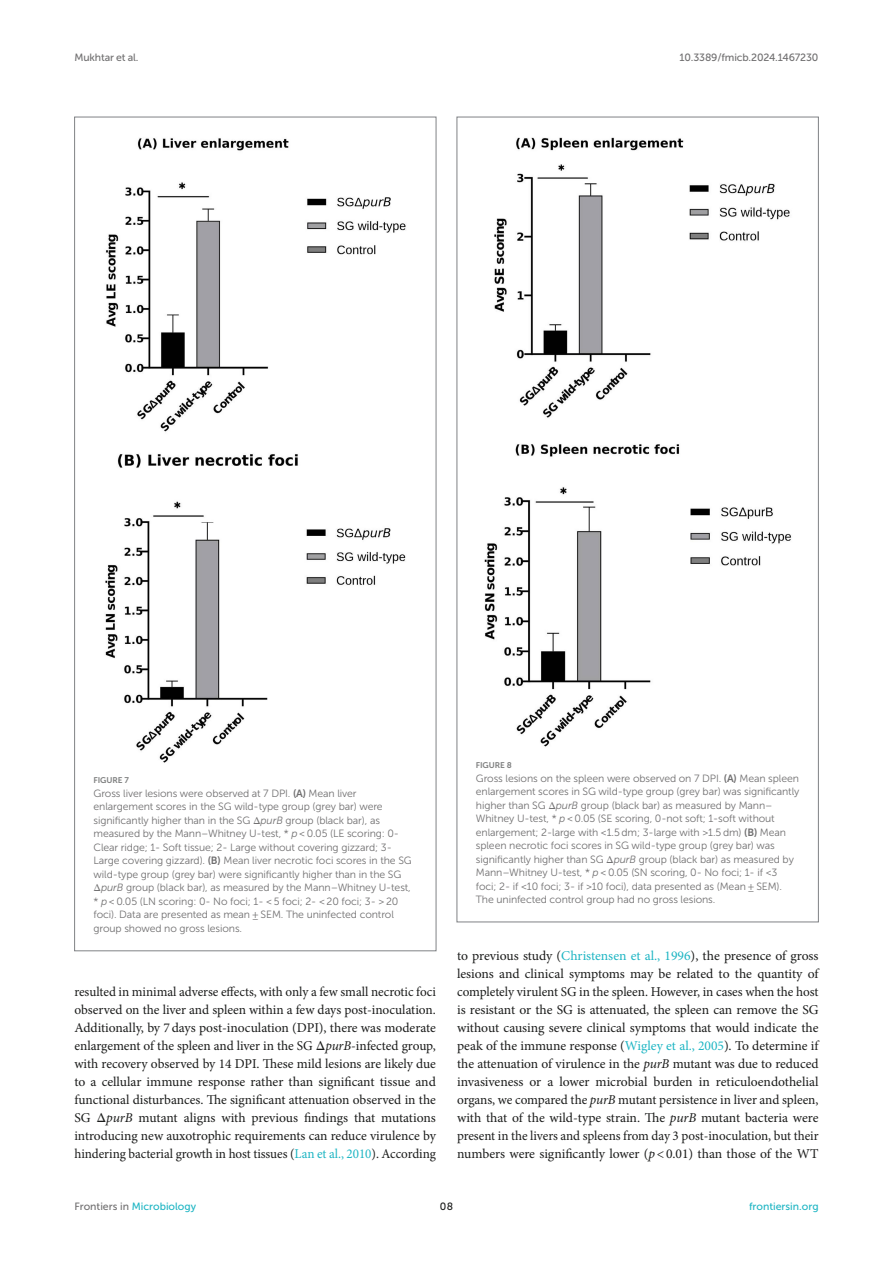
<style>
.page{position:relative;width:893px;height:1263px;background:#fff}
.page>*{position:absolute;margin:0;border:0;box-sizing:border-box;transform-origin:0 0}
.TEXT{font:13.5px/18px "Minion Pro";letter-spacing:-.005em;color:#1b1c1b;text-align:justify}
.FIG_LEG{font:10.5px/13.5px "Museo Sans 300";letter-spacing:-.01em;color:#706f70}
.t1{font:10.5px "Museo Sans 500";letter-spacing:-.015em;color:#706f70}
.t2{font:10.5px "Museo Sans 500";color:#1db5c3}
.t3{font:10.5px "Museo Sans 500";color:#1b1c1b}
.FIG_HD{font:8.25px "Museo Sans 700";letter-spacing:-.01em;color:#7e7f7f}
.s1{font-family:"Museo Sans 700"}
.s2{font-family:"STIX General"}
.s3{font-style:italic}
.s4{color:#1db5c3}
.s5{color:#706f70}
</style>
<div class="page">
<img style="left:105px;top:138px;width:301px;height:625px">
<img style="left:484px;top:137px;width:308px;height:610px">
<p class="t1" style="left:74px;top:51px;width:66px">Mukhtar et al.</p>
<p class="t1" style="left:680px;top:51px;width:140px">10.3389/fmicb.2024.1467230</p>
<p class="FIG_HD" style="left:94px;top:776px;width:37px">FIGURE 7</p>
<p class="FIG_LEG" style="left:94px;top:786px;width:320px">Gross liver lesions were observed at 7 DPI. <span class="s1">(A)</span> Mean liver enlargement scores in the SG wild-type group (grey bar) were significantly higher than in the SG <span class="s2">Δ</span><span class="s3">purB</span> group (black bar), as measured by the Mann–Whitney U-test, * <span class="s3">p</span> &lt; 0.05 (LE scoring: 0- Clear ridge; 1- Soft tissue; 2- Large without covering gizzard; 3- Large covering gizzard). <span class="s1">(B)</span> Mean liver necrotic foci scores in the SG wild-type group (grey bar) were significantly higher than in the SG <span class="s2">Δ</span><span class="s3">purB</span> group (black bar), as measured by the Mann–Whitney U-test, * <span class="s3">p</span> &lt; 0.05 (LN scoring: 0- No foci; 1- &lt; 5 foci; 2- &lt; 20 foci; 3- &gt; 20 foci). Data are presented as mean ± SEM. The uninfected control group showed no gross lesions.</p>
<p class="TEXT" style="left:74px;top:983px;width:363px">resulted in minimal adverse effects, with only a few small necrotic foci observed on the liver and spleen within a few days post-inoculation.<br>Additionally, by 7days post-inoculation (DPI), there was moderate enlargement of the spleen and liver in the SG <span class="s2">Δ</span><span class="s3">purB</span>-infected group, with recovery observed by 14 DPI. These mild lesions are likely due to a cellular immune response rather than significant tissue and functional disturbances. The significant attenuation observed in the SG <span class="s2">Δ</span><span class="s3">purB</span> mutant aligns with previous findings that mutations introducing new auxotrophic requirements can reduce virulence by hindering bacterial growth in host tissues (<span class="s4">Lan et al., 2010</span>). According</p>
<p class="FIG_HD" style="left:476px;top:760px;width:37px">FIGURE 8</p>
<p class="FIG_LEG" style="left:476px;top:771px;width:325px">Gross lesions on the spleen were observed on 7 DPI. <span class="s1">(A)</span> Mean spleen enlargement scores in SG wild-type group (grey bar) was significantly higher than SG <span class="s2">Δ</span><span class="s3">purB</span> group (black bar) as measured by Mann– Whitney U-test, * <span class="s3">p</span> &lt; 0.05 (SE scoring, 0-not soft; 1-soft without enlargement; 2-large with &lt;1.5 dm; 3-large with &gt;1.5 dm) <span class="s1">(B)</span> Mean spleen necrotic foci scores in SG wild-type group (grey bar) was significantly higher than SG <span class="s2">Δ</span><span class="s3">purB</span> group (black bar) as measured by Mann–Whitney U-test, * <span class="s3">p</span> &lt; 0.05 (SN scoring, 0- No foci; 1- if &lt;3 foci; 2- if &lt;10 foci; 3- if &gt;10 foci), data presented as (Mean ± SEM).<br>The uninfected control group had no gross lesions.</p>
<p class="TEXT" style="left:457px;top:947px;width:363px">to previous study (<span class="s4">Christensen et al., 1996</span>), the presence of gross lesions and clinical symptoms may be related to the quantity of completely virulent SG in the spleen. However, in cases when the host is resistant or the SG is attenuated, the spleen can remove the SG without causing severe clinical symptoms that would indicate the peak of the immune response (<span class="s4">Wigley et al., 2005</span>). To determine if the attenuation of virulence in the <span class="s3">purB</span> mutant was due to reduced invasiveness or a lower microbial burden in reticuloendothelial organs, we compared the <span class="s3">purB</span> mutant persistence in liver and spleen, with that of the wild-type strain. The <span class="s3">purB</span> mutant bacteria were present in the livers and spleens from day 3 post-inoculation, but their numbers were significantly lower (<span class="s3">p</span>&lt;0.01) than those of the WT</p>
<p class="t2" style="left:74px;top:1200px;width:123px"><span class="s5">Frontiers in</span> Microbiology</p>
<p class="t3" style="left:440px;top:1200px;width:15px">08</p>
<p class="t2" style="left:749px;top:1200px;width:71px">frontiersin.org</p>
</div>
